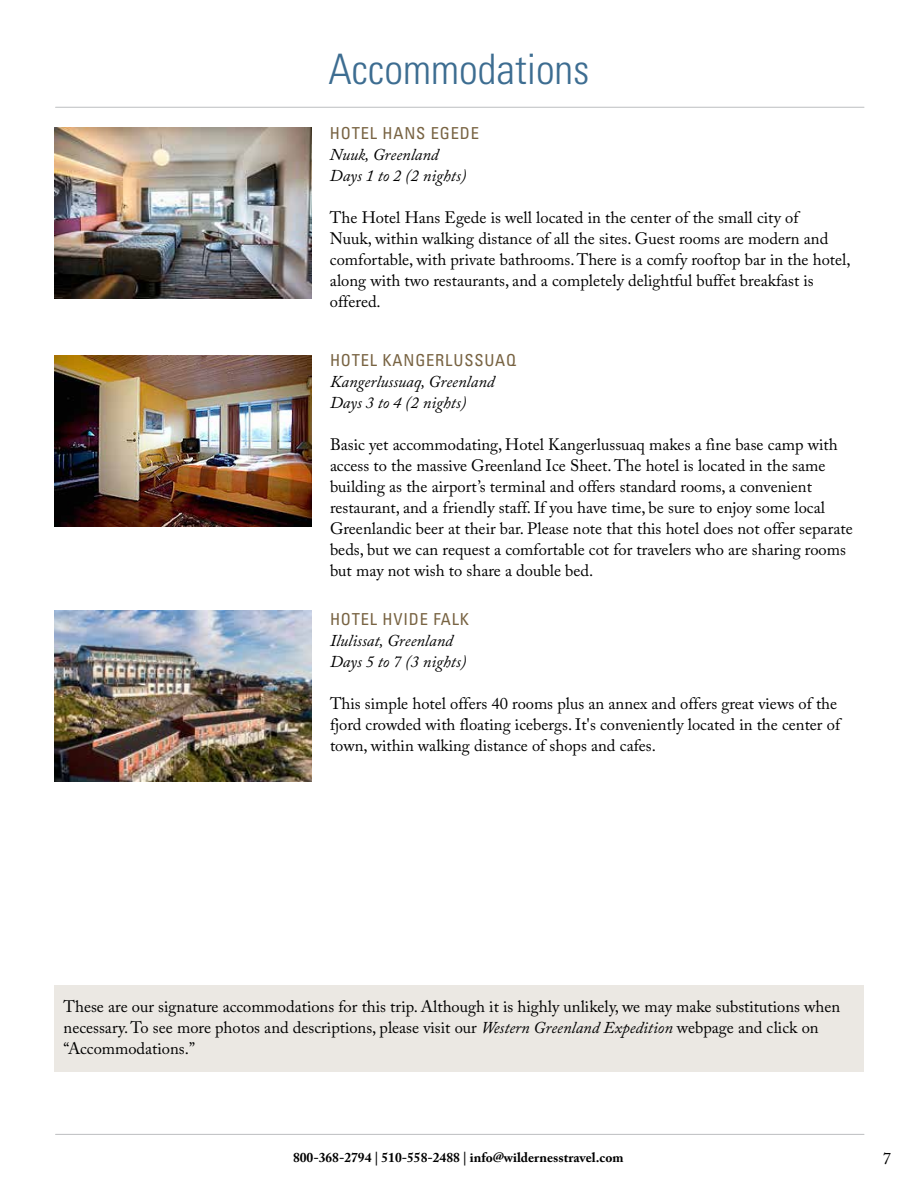
<style>
.page{position:relative;width:918px;height:1188px;background:#fff}
.page>*{position:absolute;margin:0;border:0;box-sizing:border-box;transform-origin:0 0}
.t1{font:300 condensed 42px "Univers LT Std";color:#3d6d91}
.t2{font:16.5px/21px "Adobe Caslon Pro";color:#000}
.t3{font:italic 16.5px/21px "Adobe Caslon Pro";color:#000}
.t4{font:condensed 16.5px "Univers LT Std";letter-spacing:.05em;color:#786342}
.t5{font:700 13.5px "Adobe Caslon Pro";color:#000}
.s1{font-style:italic}
</style>
<div class="page">
<hr style="left:56px;top:107px;width:808px;height:1px;background:#bcbec0">
<hr style="left:56px;top:1134px;width:808px;height:1px;background:#bcbec0">
<img style="left:54px;top:127px;width:258px;height:171px">
<div style="left:54px;top:985px;width:810px;height:86px;background:#ebe8e3"></div>
<img style="left:54px;top:355px;width:258px;height:171px">
<img style="left:54px;top:611px;width:258px;height:171px">
<h1 class="t1" style="left:328px;top:44px;width:263px">Accommodations</h1>
<p class="t4" style="left:330px;top:123px;width:150px">HOTEL HANS EGEDE</p>
<p class="t3" style="left:330px;top:144px;width:138px">Nuuk, Greenland<br>Days 1 to 2 (2 nights)</p>
<p class="t2" style="left:330px;top:207px;width:522px">The Hotel Hans Egede is well located in the center of the small city of<br>Nuuk, within walking distance of all the sites. Guest rooms are modern and comfortable, with private bathrooms. There is a comfy rooftop bar in the hotel, along with two restaurants, and a completely delightful buffet breakfast is offered.</p>
<p class="t4" style="left:330px;top:350px;width:188px">HOTEL KANGERLUSSUAQ</p>
<p class="t3" style="left:330px;top:371px;width:166px">Kangerlussuaq, Greenland<br>Days 3 to 4 (2 nights)</p>
<p class="t2" style="left:330px;top:434px;width:524px">Basic yet accommodating, Hotel Kangerlussuaq makes a fine base camp with access to the massive Greenland Ice Sheet. The hotel is located in the same building as the airport’s terminal and offers standard rooms, a convenient restaurant, and a friendly staff. If you have time, be sure to enjoy some local Greenlandic beer at their bar. Please note that this hotel does not offer separate beds, but we can request a comfortable cot for travelers who are sharing rooms but may not wish to share a double bed.</p>
<p class="t4" style="left:330px;top:608px;width:141px">HOTEL HVIDE FALK</p>
<p class="t3" style="left:330px;top:629px;width:138px">Ilulissat, Greenland<br>Days 5 to 7 (3 nights)</p>
<p class="t2" style="left:330px;top:692px;width:512px">This simple hotel offers 40 rooms plus an annex and offers great views of the fjord crowded with floating icebergs. It's conveniently located in the center of town, within walking distance of shops and cafes.</p>
<p class="t2" style="left:64px;top:996px;width:778px">These are our signature accommodations for this trip. Although it is highly unlikely, we may make substitutions when necessary. To see more photos and descriptions, please visit our <span class="s1">Western Greenland Expedition</span> webpage and click on “Accommodations.”</p>
<p class="t5" style="left:293px;top:1150px;width:332px">800-368-2794 | 510-558-2488 | info@wildernesstravel.com</p>
<p class="t2" style="left:883px;top:1148px;width:10px">7</p>
</div>
